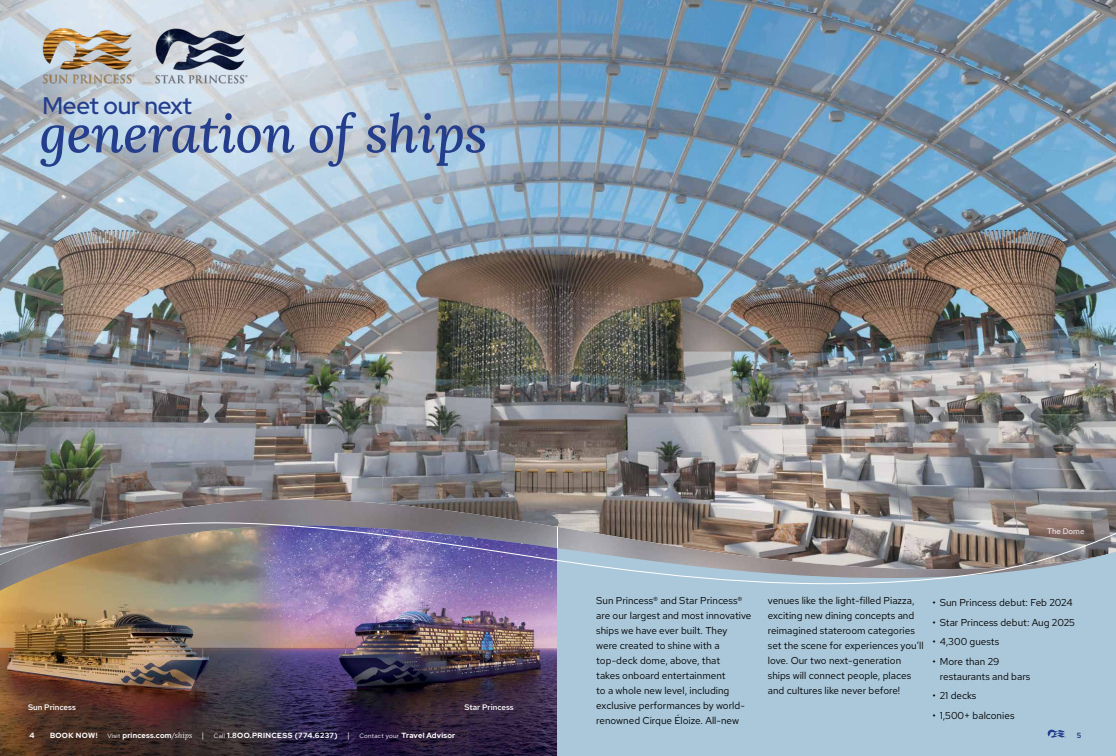
<style>
.page{position:relative;width:1116px;height:756px;background:#fff}
.page>*{position:absolute;margin:0;border:0;box-sizing:border-box;transform-origin:0 0}
.t1{font:italic 500 53px "Lora";letter-spacing:-.01em;color:#243e8c}
.t2{font:500 24px "Red Hat Display";letter-spacing:-.01em;color:#243e8c}
.t3{font:10px/15px "Red Hat Text";color:#000}
.t4{font:500 8px "Red Hat Text";color:#fff}
.t5{font:8px "Red Hat Text";color:#fff}
.t6{font:700 7.5px "Red Hat Display";letter-spacing:.03em;color:#fff}
.t7{font:700 7.5px "Red Hat Display";color:#243e8c}
.s1{font-weight:400;font-size:6.3px}
.s2{font-weight:400}
.s3{font-family:"Lora";font-weight:400;font-style:italic}
.s4{font-weight:400;font-size:8px}
</style>
<div class="page">
<img style="left:0;top:0;width:1116px;height:370px">
<img style="left:38px;top:18px;width:98px;height:72px">
<img style="left:151px;top:18px;width:98px;height:72px">
<img style="left:0;top:166px;width:46px;height:25px">
<img style="left:0;top:377px;width:558px;height:379px">
<svg style="left:558px;top:377px;width:558px;height:379px;background:#9da8b0"></svg>
<img style="left:1px;top:573px;width:35px;height:21px">
<img style="left:204px;top:699px;width:36px;height:21px">
<img style="left:286px;top:540px;width:36px;height:22px">
<img style="left:518px;top:688px;width:35px;height:21px">
<svg style="left:1048px;top:730px;width:18px;height:8px"></svg>
<h2 class="t2" style="left:43px;top:90px;width:151px">Meet our next</h2>
<h1 class="t1" style="left:40px;top:97px;width:449px">generation of ships</h1>
<p class="t4" style="left:28px;top:702px;width:49px">Sun Princess</p>
<p class="t4" style="left:465px;top:702px;width:51px">Star Princess</p>
<p class="t5" style="left:1047px;top:526px;width:39px">The Dome</p>
<p class="t3" style="left:596px;top:593px;width:157px">Sun Princess® and Star Princess® are our largest and most innovative ships we have ever built. They<br>were created to shine with a top-deck dome, above, that<br>takes onboard entertainment<br>to a whole new level, including exclusive performances by world&shy;renowned Cirque Éloize. All-new</p>
<p class="t3" style="left:768px;top:593px;width:157px">venues like the light-filled Piazza, exciting new dining concepts and reimagined stateroom categories set the scene for experiences you’ll love. Our two next-generation ships will connect people, places and cultures like never before!</p>
<p class="t3" style="left:933px;top:595px;width:142px">• Sun Princess debut: Feb 2024</p>
<p class="t3" style="left:933px;top:615px;width:144px">• Star Princess debut: Aug 2025</p>
<p class="t3" style="left:933px;top:634px;width:68px">• 4,300 guests</p>
<p class="t3" style="left:940px;top:654px;width:92px;text-indent:-7px">• More than 29 restaurants and bars</p>
<p class="t3" style="left:933px;top:688px;width:45px">• 21 decks</p>
<p class="t3" style="left:933px;top:708px;width:83px">• 1,500+ balconies</p>
<p class="t6" style="left:107px;top:730px;width:87px"><span class="s1">Visit</span> princess.com<span class="s2">/</span><span class="s3">ships</span></p>
<p class="t7" style="left:1077px;top:730px;width:6px">5</p>
<p class="t6" style="left:30px;top:730px;width:7px">4</p>
<p class="t6" style="left:50px;top:730px;width:49px">BOOK NOW!</p>
<p class="t6" style="left:202px;top:730px;width:255px"><span class="s4">|</span> <span class="s1">Call</span> 1.8OO.PRINCESS (774.6237) <span class="s4">|</span> <span class="s1">Contact your</span> Travel Advisor</p>
</div>
